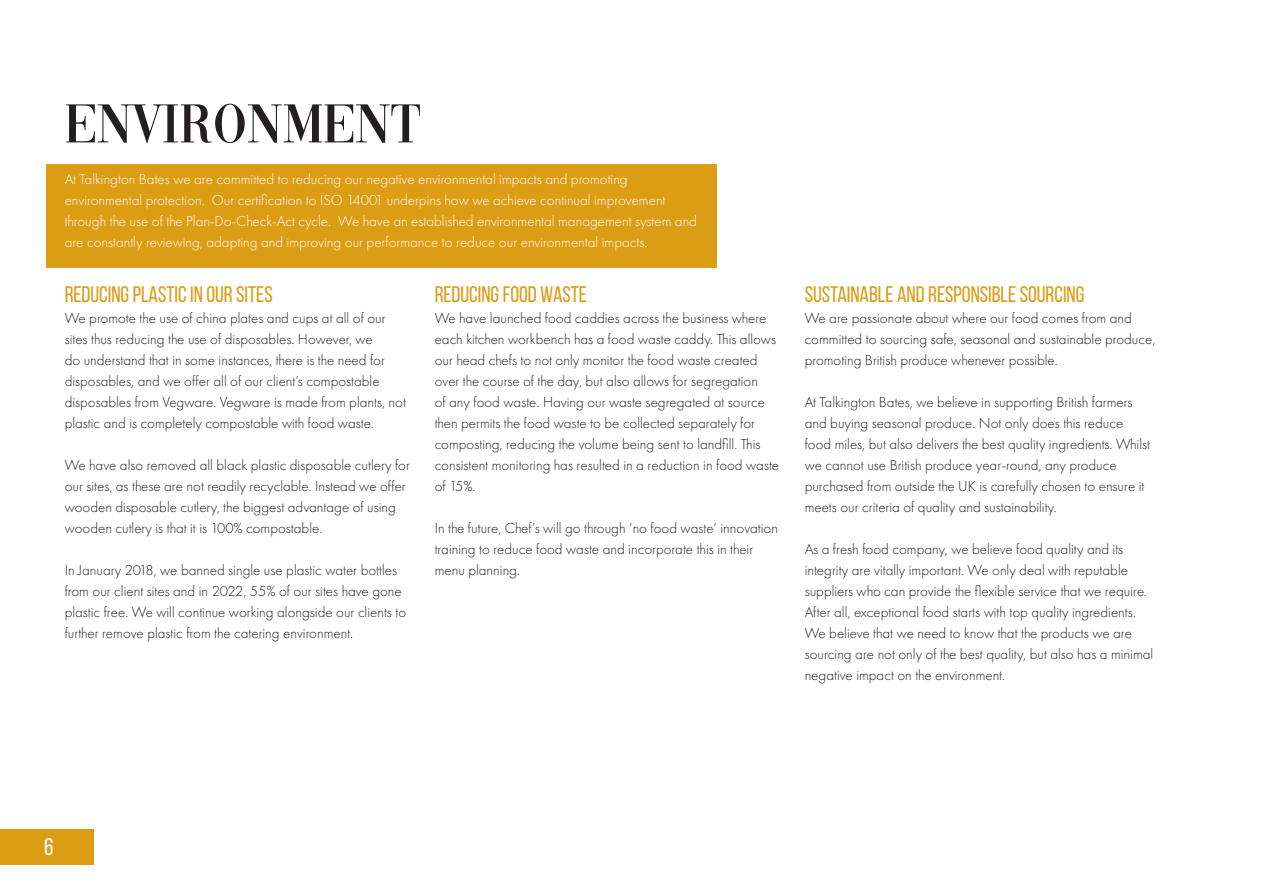
<style>
.page{position:relative;width:1263px;height:893px;background:#fff}
.page>*{position:absolute;margin:0;border:0;box-sizing:border-box;transform-origin:0 0}
.t1{font:57px "Vogue";color:#231f20}
.t2{font:24px "Bebas Neue";color:#fff}
.t3{font:22.5px "Bebas Neue";color:#db9d14}
.t4{font:300 15px/21px "Futura PT";color:#231f20}
.t5{font:300 15px/21px "Futura PT";color:#fff}
</style>
<div class="page">
<div style="left:47px;top:165px;width:670px;height:103px;background:#db9d14"></div>
<div style="left:0;top:829px;width:94px;height:36px;background:#db9d14"></div>
<h1 class="t1" style="left:65px;top:103px;width:357px">ENVIRONMENT</h1>
<p class="t5" style="left:65px;top:168px;width:634px">At Talkington Bates we are committed to reducing our negative environmental impacts and promoting environmental protection. Our certification to ISO 14001 underpins how we achieve continual improvement through the use of the Plan-Do-Check-Act cycle. We have an established environmental management system and are constantly reviewing, adapting and improving our performance to reduce our environmental impacts.</p>
<h3 class="t3" style="left:65px;top:282px;width:210px">REDUCING PLASTIC IN OUR SITES</h3>
<p class="t4" style="left:65px;top:308px;width:343px">We promote the use of china plates and cups at all of our sites thus reducing the use of disposables. However, we<br>do understand that in some instances, there is the need for disposables, and we offer all of our client’s compostable disposables from Vegware. Vegware is made from plants, not plastic and is completely compostable with food waste.</p>
<p class="t4" style="left:65px;top:455px;width:347px">We have also removed all black plastic disposable cutlery for our sites, as these are not readily recyclable. Instead we offer wooden disposable cutlery, the biggest advantage of using wooden cutlery is that it is 100% compostable.</p>
<p class="t4" style="left:65px;top:560px;width:343px">In January 2018, we banned single use plastic water bottles from our client sites and in 2022, 55% of our sites have gone plastic free. We will continue working alongside our clients to further remove plastic from the catering environment.</p>
<h3 class="t3" style="left:435px;top:282px;width:154px">REDUCING FOOD WASTE</h3>
<p class="t4" style="left:435px;top:308px;width:346px">We have launched food caddies across the business where each kitchen workbench has a food waste caddy. This allows our head chefs to not only monitor the food waste created over the course of the day, but also allows for segregation<br>of any food waste. Having our waste segregated at source then permits the food waste to be collected separately for composting, reducing the volume being sent to landfill. This consistent monitoring has resulted in a reduction in food waste of 15%.</p>
<p class="t4" style="left:435px;top:518px;width:345px">In the future, Chef’s will go through ‘no food waste’ innovation training to reduce food waste and incorporate this in their menu planning.</p>
<h3 class="t3" style="left:805px;top:282px;width:281px">SUSTAINABLE AND RESPONSIBLE SOURCING</h3>
<p class="t4" style="left:805px;top:308px;width:352px">We are passionate about where our food comes from and committed to sourcing safe, seasonal and sustainable produce, promoting British produce whenever possible.</p>
<p class="t4" style="left:805px;top:392px;width:347px">At Talkington Bates, we believe in supporting British farmers and buying seasonal produce. Not only does this reduce food miles, but also delivers the best quality ingredients. Whilst we cannot use British produce year-round, any produce purchased from outside the UK is carefully chosen to ensure it meets our criteria of quality and sustainability.</p>
<p class="t4" style="left:805px;top:539px;width:350px">As a fresh food company, we believe food quality and its integrity are vitally important. We only deal with reputable suppliers who can provide the flexible service that we require.<br>After all, exceptional food starts with top quality ingredients.<br>We believe that we need to know that the products we are sourcing are not only of the best quality, but also has a minimal negative impact on the environment.</p>
<h2 class="t2" style="left:44px;top:834px;width:11px">6</h2>
</div>
